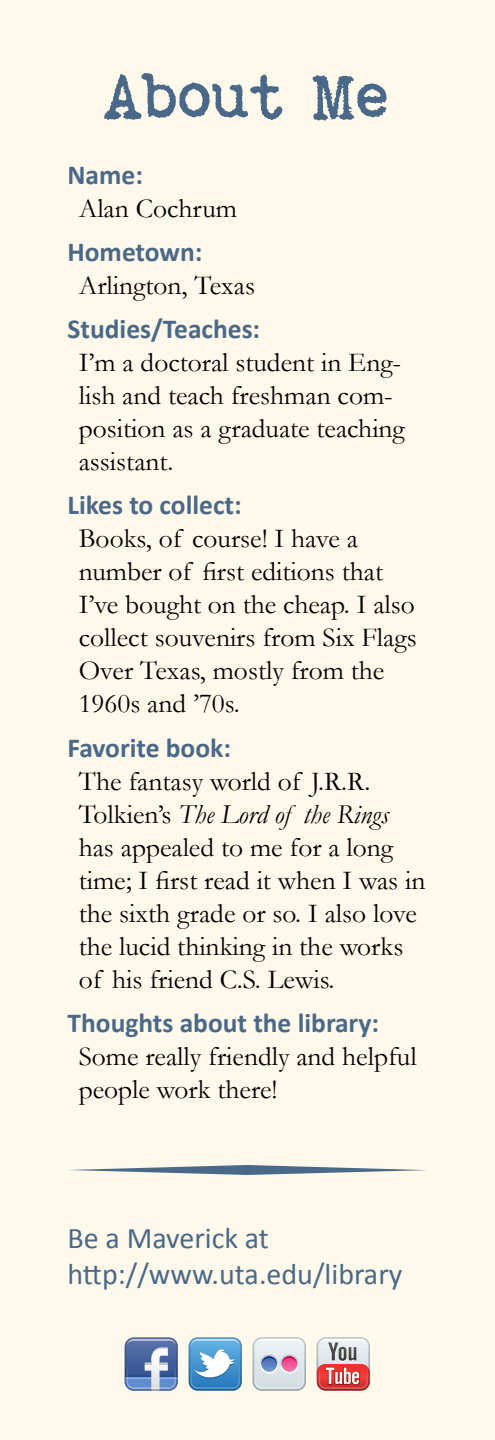
<style>
.page{position:relative;width:495px;height:1440px;background:#fff9eb}
.page>*{position:absolute;margin:0;border:0;box-sizing:border-box;transform-origin:0 0}
.t1{font:65px "Bohemiantypewriter";letter-spacing:-.025em;color:#4a6989}
.t2{font:30px/36px "Calibri";color:#4a6989}
.t3{font:27.5px/33px "Garamond";color:#000}
.s1{font-family:"Calibri";font-weight:700;color:#4a6989}
.s2{font-style:italic}
</style>
<div class="page">
<svg style="left:69px;top:1165px;width:357px;height:10px"></svg>
<svg style="left:125px;top:1338px;width:53px;height:53px;background:#748bb8"></svg>
<svg style="left:253px;top:1338px;width:53px;height:53px;background:#d3d1dc"></svg>
<svg style="left:189px;top:1338px;width:53px;height:53px;background:#72acd6"></svg>
<svg style="left:317px;top:1338px;width:53px;height:53px;background:#d39595"></svg>
<p class="t1" style="left:104px;top:58px;width:288px">About Me</p>
<p class="t3" style="left:79px;top:158px;width:160px;text-indent:-11px"><span class="s1">Name:<br></span>Alan Cochrum</p>
<p class="t3" style="left:79px;top:235px;width:178px;text-indent:-11px"><span class="s1">Hometown:<br></span>Arlington, Texas</p>
<p class="t3" style="left:79px;top:312px;width:328px;text-indent:-11px"><span class="s1">Studies/Teaches:<br></span>I’m a doctoral student in Eng&shy;lish and teach freshman com&shy;position as a graduate teaching assistant.</p>
<p class="t3" style="left:79px;top:488px;width:340px;text-indent:-11px"><span class="s1">Likes to collect:<br></span>Books, of course! I have a number of first editions that<br>I’ve bought on the cheap. I also collect souvenirs from Six Flags<br>Over Texas, mostly from the<br>1960s and ’70s.</p>
<p class="t3" style="left:79px;top:731px;width:348px;text-indent:-11px"><span class="s1">Favorite book:<br></span>The fantasy world of J.R.R.<br>Tolkien’s <span class="s2">The Lord of the Rings </span>has appealed to me for a long time; I first read it when I was in the sixth grade or so. I also love the lucid thinking in the works of his friend C.S. Lewis.</p>
<p class="t3" style="left:79px;top:1006px;width:339px;text-indent:-11px"><span class="s1">Thoughts about the library:<br></span>Some really friendly and helpful people work there!</p>
<p class="t2" style="left:68px;top:1220px;width:337px">Be a Maverick at http://www.uta.edu/library</p>
</div>
